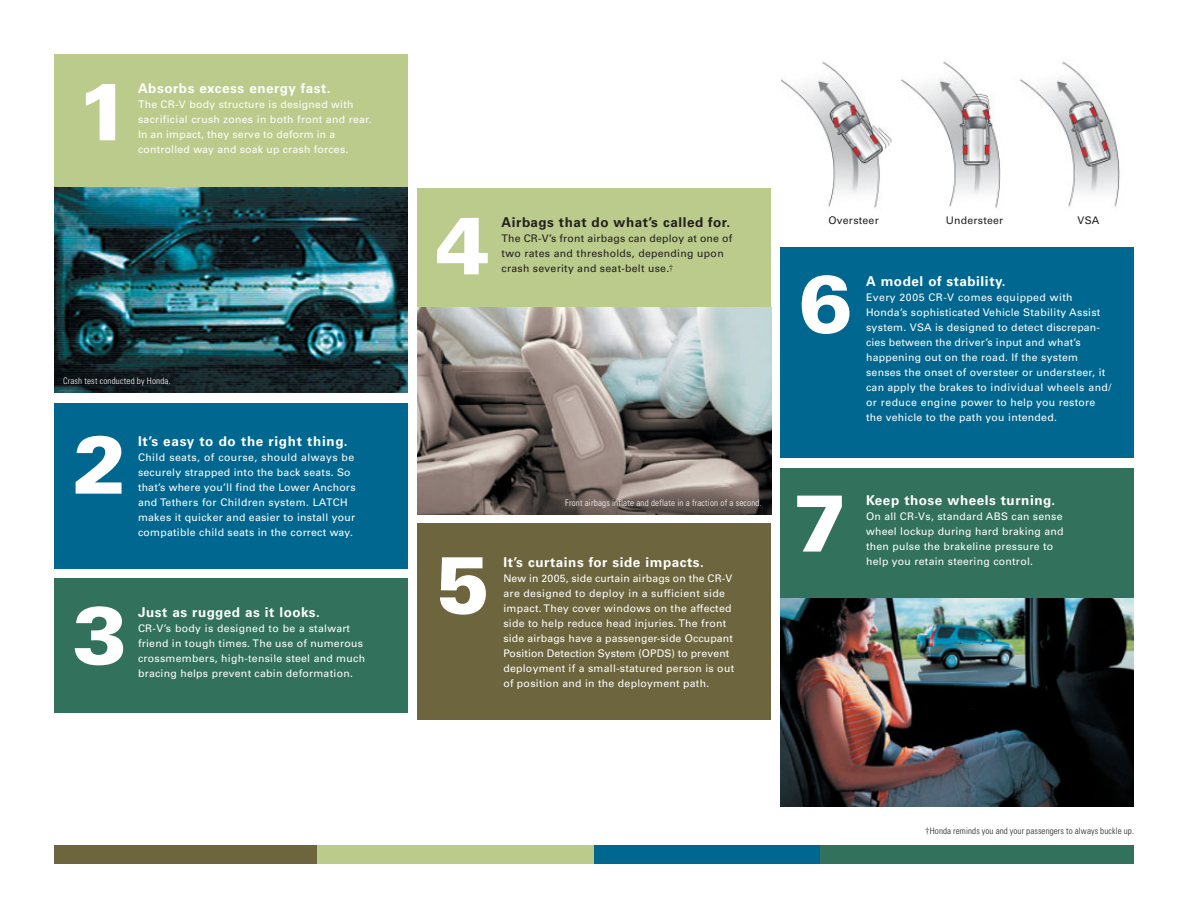
<style>
.page{position:relative;width:1188px;height:918px;background:#fff}
.page>*{position:absolute;margin:0;border:0;box-sizing:border-box;transform-origin:0 0}
.t1{font:900 81px "Univers";color:#fff}
.t2{font:700 13.5px "Univers";letter-spacing:.045em;color:#fff}
.t3{font:700 13.5px "Univers";letter-spacing:.035em;color:#231f1f}
.t4{font:10.5px/15px "Univers";letter-spacing:.025em;color:#fff}
.t5{font:10.5px/15px "Univers";letter-spacing:.025em;color:#231f1f}
.t6{font:300 condensed 9px "Univers";letter-spacing:.02em;color:#fff}
.t7{font:300 condensed 9px "Univers";letter-spacing:.01em;color:#231f1f}
.s1{font-family:"Caslon Five Forty";font-size:9px}
.s2{font-family:"Caslon Five Forty";font-weight:400;font-stretch:normal}
</style>
<div class="page">
<div style="left:780px;top:247px;width:354px;height:211px;background:#006890"></div>
<div style="left:780px;top:468px;width:354px;height:189px;background:#32715b"></div>
<div style="left:418px;top:188px;width:353px;height:196px;background:#bbcb8c"></div>
<img style="left:780px;top:598px;width:354px;height:208px">
<div style="left:54px;top:403px;width:354px;height:166px;background:#006890"></div>
<div style="left:54px;top:579px;width:354px;height:134px;background:#32715b"></div>
<div style="left:54px;top:54px;width:354px;height:189px;background:#bbcb8c"></div>
<img style="left:54px;top:187px;width:354px;height:206px">
<img style="left:418px;top:307px;width:353px;height:208px">
<div style="left:418px;top:524px;width:353px;height:196px;background:#6c653d"></div>
<div style="left:54px;top:846px;width:264px;height:18px;background:#6c653d"></div>
<div style="left:318px;top:846px;width:276px;height:18px;background:#bbcb8c"></div>
<div style="left:594px;top:846px;width:227px;height:18px;background:#006890"></div>
<div style="left:821px;top:846px;width:313px;height:18px;background:#32715b"></div>
<img style="left:781px;top:61px;width:339px;height:147px">
<h1 class="t1" style="left:77px;top:82px;width:56px">1</h1>
<p class="t2" style="left:138px;top:84px;width:194px">Absorbs excess energy fast.</p>
<p class="t4" style="left:138px;top:98px;width:235px">The CR-V body structure is designed with sacrificial crush zones in both front and rear.<br>In an impact, they serve to deform in a</p>
<p class="t4" style="left:138px;top:143px;width:212px">controlled way and soak up crash forces.</p>
<p class="t6" style="left:63px;top:378px;width:109px">Crash test conducted by Honda.</p>
<h1 class="t1" style="left:73px;top:435px;width:56px">2</h1>
<p class="t2" style="left:138px;top:436px;width:211px">It’s easy to do the right thing.</p>
<p class="t4" style="left:138px;top:450px;width:219px">Child seats, of course, should always be securely strapped into the back seats. So that’s where you’ll find the Lower Anchors and Tethers for Children system. LATCH makes it quicker and easier to install your compatible child seats in the correct way.</p>
<h1 class="t1" style="left:73px;top:606px;width:56px">3</h1>
<p class="t2" style="left:138px;top:607px;width:183px">Just as rugged as it looks.</p>
<p class="t4" style="left:138px;top:621px;width:229px">CR-V’s body is designed to be a stalwart friend in tough times. The use of numerous crossmembers, high-tensile steel and much</p>
<p class="t4" style="left:138px;top:666px;width:216px">bracing helps prevent cabin deformation.</p>
<h1 class="t1" style="left:436px;top:216px;width:56px">4</h1>
<p class="t3" style="left:502px;top:218px;width:230px">Airbags that do what’s called for.</p>
<p class="t5" style="left:502px;top:232px;width:232px">The CR-V’s front airbags can deploy at one of two rates and thresholds, depending upon</p>
<p class="t5" style="left:502px;top:262px;width:173px">crash severity and seat-belt use.<span class="s1">†</span></p>
<p class="t6" style="left:565px;top:500px;width:198px">Front airbags inflate and deflate in a fraction of a second.</p>
<h1 class="t1" style="left:436px;top:555px;width:56px">5</h1>
<p class="t2" style="left:503px;top:558px;width:202px">It’s curtains for side impacts.</p>
<p class="t4" style="left:503px;top:572px;width:232px">New in 2005, side curtain airbags on the CR-V are designed to deploy in a sufficient side impact. They cover windows on the affected side to help reduce head injuries. The front side airbags have a passenger-side Occupant Position Detection System (OPDS) to prevent deployment if a small-statured person is out of position and in the deployment path.</p>
<p class="t5" style="left:828px;top:214px;width:52px">Oversteer</p>
<p class="t5" style="left:946px;top:214px;width:59px">Understeer</p>
<p class="t5" style="left:1078px;top:214px;width:23px">VSA</p>
<h1 class="t1" style="left:799px;top:274px;width:56px">6</h1>
<p class="t2" style="left:866px;top:276px;width:141px">A model of stability.</p>
<p class="t4" style="left:866px;top:290px;width:247px">Every 2005 CR-V comes equipped with Honda’s sophisticated Vehicle Stability Assist system. VSA is designed to detect discrepan&shy;cies between the driver’s input and what’s happening out on the road. If the system senses the onset of oversteer or understeer, it can apply the brakes to individual wheels and/ or reduce engine power to help you restore the vehicle to the path you intended.</p>
<h1 class="t1" style="left:794px;top:493px;width:56px">7</h1>
<p class="t2" style="left:866px;top:495px;width:191px">Keep those wheels turning.</p>
<p class="t4" style="left:866px;top:509px;width:199px;text-align:justify">On all CR-Vs, standard ABS can sense wheel lockup during hard braking and then pulse the brakeline pressure to</p>
<p class="t4" style="left:866px;top:554px;width:169px">help you retain steering control.</p>
<p class="t7" style="left:925px;top:828px;width:210px"><span class="s2">†</span>Honda reminds you and your passengers to always buckle up.</p>
</div>
